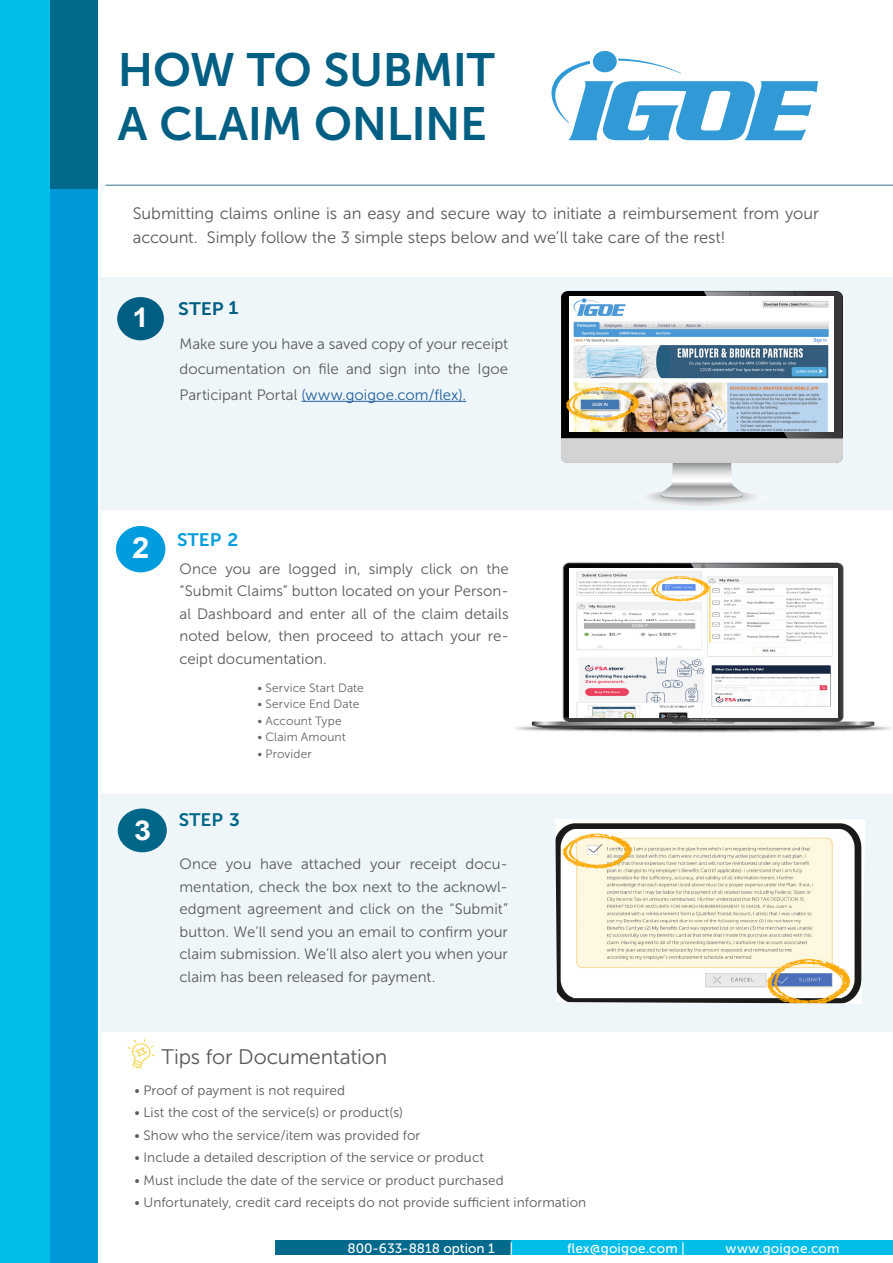
<style>
.page{position:relative;width:893px;height:1263px;background:#fff}
.page>*{position:absolute;margin:0;border:0;box-sizing:border-box;transform-origin:0 0}
.t1{font:46.5px/54px "Museo Sans 700";letter-spacing:-.01em;color:#005f83}
.t2{font:700 28.95px "Arial";color:#fff;scale:1.07 1}
.t3{font:700 27.45px "Arial";color:#fff;scale:1.12 1}
.t4{font:700 27.15px "Arial";color:#fff;scale:1.08 1}
.t5{font:21px "Museo Sans 300";letter-spacing:-.01em;color:#58595b}
.t6{font:18px "Museo Sans 700";color:#006788;scale:1.05 1}
.t7{font:18px "Museo Sans 700";color:#005e82;scale:1.08 1}
.t8{font:18px "Museo Sans 700";color:#009cde;scale:1.05 1}
.t9{font:16.5px/24px "Museo Sans 300";letter-spacing:-.005em;color:#58595b}
.t10{font:15px/22.5px "Museo Sans 300";letter-spacing:.005em;color:#58595b;text-align:justify}
.t11{font:13.5px "Museo Sans 300";letter-spacing:.005em;color:#58595b}
.t12{font:13.5px "Museo Sans 500";letter-spacing:.005em;color:#fff}
.t13{font:12px "Museo Sans 300";letter-spacing:.01em;color:#636466}
.s1{color:#215e9e}
</style>
<div class="page">
<div style="left:275px;top:1240px;width:276px;height:15px;background:#00698c"></div>
<div style="left:512px;top:1240px;width:381px;height:15px;background:#00bde8"></div>
<svg style="left:551px;top:59px;width:267px;height:81px"></svg>
<div style="left:593px;top:51px;width:24px;height:21px;background:#3199d5;border-radius:50%"></div>
<div style="left:0;top:0;width:98px;height:1263px;background:#00bde8"></div>
<div style="left:50px;top:0;width:48px;height:315px;background:#00698c"></div>
<div style="left:50px;top:189px;width:48px;height:1074px;background:#0098d9"></div>
<div style="left:99px;top:794px;width:794px;height:237px;background:#eef6fa"></div>
<svg style="left:119px;top:809px;width:49px;height:44px"></svg>
<div style="left:118px;top:808px;width:49px;height:44px;background:#006788;border-radius:50%"></div>
<img style="left:555px;top:819px;width:310px;height:184px">
<div style="left:99px;top:277px;width:794px;height:233px;background:#eef6fa"></div>
<div style="left:117px;top:297px;width:47px;height:43px;background:#005e82;border-radius:50%"></div>
<hr style="left:301px;top:401px;width:165px;height:1px;background:#215e9e">
<img style="left:562px;top:291px;width:281px;height:215px">
<div style="left:116px;top:526px;width:49px;height:46px;background:#009cde;border-radius:50%"></div>
<img style="left:515px;top:723px;width:376px;height:9px">
<svg style="left:532px;top:563px;width:342px;height:165px"></svg>
<svg style="left:128px;top:1039px;width:27px;height:29px"></svg>
<h1 class="t1" style="left:118px;top:43px;width:378px">HOW TO SUBMIT<br>A CLAIM ONLINE</h1>
<p class="t9" style="left:133px;top:202px;width:688px">Submitting claims online is an easy and secure way to initiate a reimbursement from your account. Simply follow the 3 simple steps below and we’ll take care of the rest!</p>
<h3 class="t4" style="left:133px;top:300px;width:17px">1</h3>
<p class="t7" style="left:178px;top:298px;width:57px">STEP 1</p>
<p class="t10" style="left:179px;top:331px;width:330px;line-height:25.5px">Make sure you have a saved copy of your receipt documentation on file and sign into the Igoe Participant Portal <span class="s1">(www.goigoe.com/flex).</span></p>
<h2 class="t2" style="left:132px;top:528px;width:18px">2</h2>
<h3 class="t3" style="left:134px;top:812px;width:17px">3</h3>
<p class="t8" style="left:177px;top:529px;width:60px">STEP 2</p>
<p class="t10" style="left:179px;top:557px;width:331px">Once you are logged in, simply click on the “Submit Claims” button located on your Person&shy;al Dashboard and enter all of the claim details noted below, then proceed to attach your re&shy;ceipt documentation.</p>
<p class="t13" style="left:257px;top:681px;width:108px">• Service Start Date</p>
<p class="t13" style="left:257px;top:697px;width:103px">• Service End Date</p>
<p class="t13" style="left:257px;top:714px;width:86px">• Account Type</p>
<p class="t13" style="left:257px;top:730px;width:90px">• Claim Amount</p>
<p class="t13" style="left:257px;top:747px;width:56px">• Provider</p>
<p class="t6" style="left:179px;top:809px;width:60px">STEP 3</p>
<p class="t10" style="left:179px;top:853px;width:330px">Once you have attached your receipt docu&shy;mentation, check the box next to the acknowl&shy;edgment agreement and click on the “Submit” button. We’ll send you an email to confirm your claim submission. We’ll also alert you when your claim has been released for payment.</p>
<h3 class="t5" style="left:162px;top:1046px;width:227px">Tips for Documentation</h3>
<p class="t11" style="left:134px;top:1083px;width:212px">• Proof of payment is not required</p>
<p class="t11" style="left:134px;top:1105px;width:270px">• List the cost of the service(s) or product(s)</p>
<p class="t11" style="left:134px;top:1128px;width:287px">• Show who the service/item was provided for</p>
<p class="t11" style="left:134px;top:1150px;width:351px">• Include a detailed description of the service or product</p>
<p class="t11" style="left:134px;top:1173px;width:371px">• Must include the date of the service or product purchased</p>
<p class="t11" style="left:134px;top:1195px;width:453px">• Unfortunately, credit card receipts do not provide sufficient information</p>
<p class="t12" style="left:347px;top:1241px;width:167px">800-633-8818 option 1 |</p>
<p class="t12" style="left:567px;top:1241px;width:120px">flex@goigoe.com |</p>
<p class="t12" style="left:725px;top:1241px;width:116px">www.goigoe.com</p>
</div>
